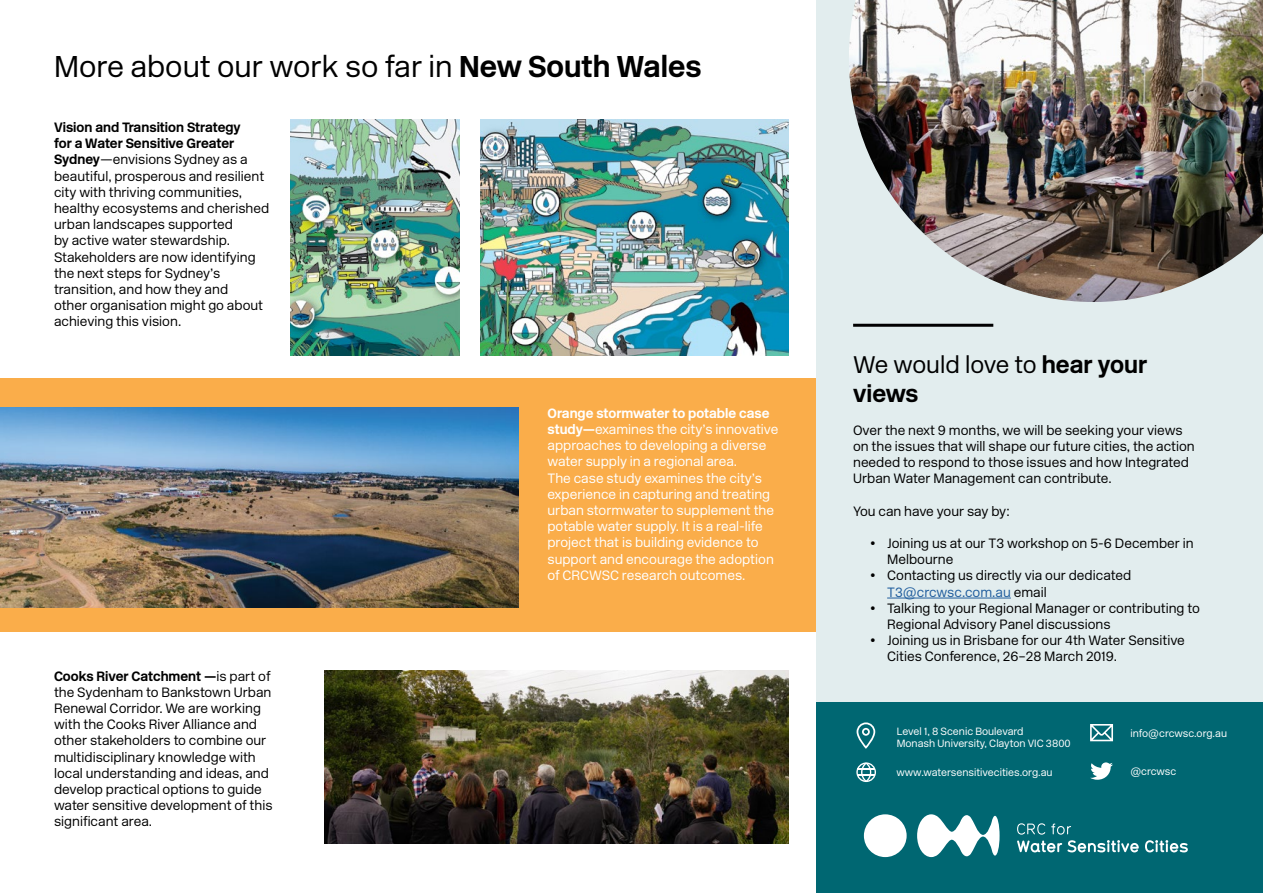
<style>
.page{position:relative;width:1263px;height:893px;background:#fff}
.page>*{position:absolute;margin:0;border:0;box-sizing:border-box;transform-origin:0 0}
.t1{font:300 30px "New Rail Alphabet";color:#000}
.t2{font:300 24px/28.8px "New Rail Alphabet";letter-spacing:-.015em;color:#000}
.t3{font:300 13.5px/16.2px "New Rail Alphabet";color:#000}
.t4{font:300 13.5px/16.2px "New Rail Alphabet";color:#fff}
.t5{font:300 10.5px/12.6px "New Rail Alphabet";color:#fff}
.s1{font-weight:700}
.s2{color:#215e9e}
</style>
<div class="page">
<div style="left:0;top:378px;width:816px;height:254px;background:#faad4a"></div>
<div style="left:816px;top:0;width:447px;height:893px;background:#e2edee"></div>
<div style="left:816px;top:702px;width:447px;height:191px;background:#006772"></div>
<svg style="left:856px;top:722px;width:19px;height:27px"></svg>
<svg style="left:1090px;top:724px;width:23px;height:17px"></svg>
<svg style="left:856px;top:762px;width:20px;height:20px"></svg>
<svg style="left:1090px;top:762px;width:23px;height:18px"></svg>
<svg style="left:864px;top:814px;width:135px;height:43px"></svg>
<svg style="left:1145px;top:840px;width:43px;height:12px"></svg>
<svg style="left:1017px;top:823px;width:122px;height:29px"></svg>
<img style="left:849px;top:0;width:414px;height:302px">
<hr style="left:853px;top:324px;width:140px;height:3px;background:#000">
<hr style="left:887px;top:598px;width:124px;height:1px;background:#215e9e">
<img style="left:480px;top:120px;width:309px;height:235px">
<img style="left:290px;top:120px;width:169px;height:235px">
<img style="left:324px;top:670px;width:465px;height:174px">
<img style="left:0;top:407px;width:519px;height:201px">
<h1 class="t1" style="left:54px;top:46px;width:649px">More about our work so far in <span class="s1">New South Wales</span></h1>
<p class="t3" style="left:54px;top:119px;width:217px"><span class="s1">Vision and Transition Strategy<br>for a Water Sensitive Greater<br>Sydney</span>—envisions Sydney as a beautiful, prosperous and resilient city with thriving communities, healthy ecosystems and cherished urban landscapes supported<br>by active water stewardship.<br>Stakeholders are now identifying the next steps for Sydney’s transition, and how they and<br>other organisation might go about achieving this vision.</p>
<p class="t3" style="left:54px;top:667px;width:220px"><span class="s1">Cooks River Catchment —</span>is part of the Sydenham to Bankstown Urban<br>Renewal Corridor. We are working with the Cooks River Alliance and other stakeholders to combine our multidisciplinary knowledge with local understanding and ideas, and develop practical options to guide water sensitive development of this significant area.</p>
<p class="t4" style="left:547px;top:405px;width:232px"><span class="s1">Orange stormwater to potable case study—</span>examines the city’s innovative approaches to developing a diverse water supply in a regional area.<br>The case study examines the city’s experience in capturing and treating urban stormwater to supplement the potable water supply. It is a real-life project that is building evidence to support and encourage the adoption of CRCWSC research outcomes.</p>
<h2 class="t2" style="left:853px;top:350px;width:296px">We would love to <span class="s1">hear your views</span></h2>
<p class="t3" style="left:853px;top:422px;width:343px">Over the next 9 months, we will be seeking your views on the issues that will shape our future cities, the action needed to respond to those issues and how Integrated Urban Water Management can contribute.</p>
<p class="t3" style="left:853px;top:503px;width:158px">You can have your say by:</p>
<p class="t3" style="left:887px;top:535px;width:308px;text-indent:-17px">• Joining us at our T3 workshop on 5-6 December in<br>Melbourne</p>
<p class="t3" style="left:887px;top:567px;width:245px;text-indent:-17px">• Contacting us directly via our dedicated<br><span class="s2">T3@crcwsc.com.au</span> email</p>
<p class="t3" style="left:887px;top:600px;width:314px;text-indent:-17px">• Talking to your Regional Manager or contributing to<br>Regional Advisory Panel discussions</p>
<p class="t3" style="left:887px;top:632px;width:299px;text-indent:-17px">• Joining us in Brisbane for our 4th Water Sensitive<br>Cities Conference, 26–28 March 2019.</p>
<p class="t5" style="left:897px;top:724px;width:175px">Level 1, 8 Scenic Boulevard<br>Monash University, Clayton VIC 3800</p>
<p class="t5" style="left:1130px;top:726px;width:98px">info@crcwsc.org.au</p>
<p class="t5" style="left:896px;top:766px;width:158px">www.watersensitivecities.org.au</p>
<p class="t5" style="left:1130px;top:765px;width:48px">@crcwsc</p>
</div>
